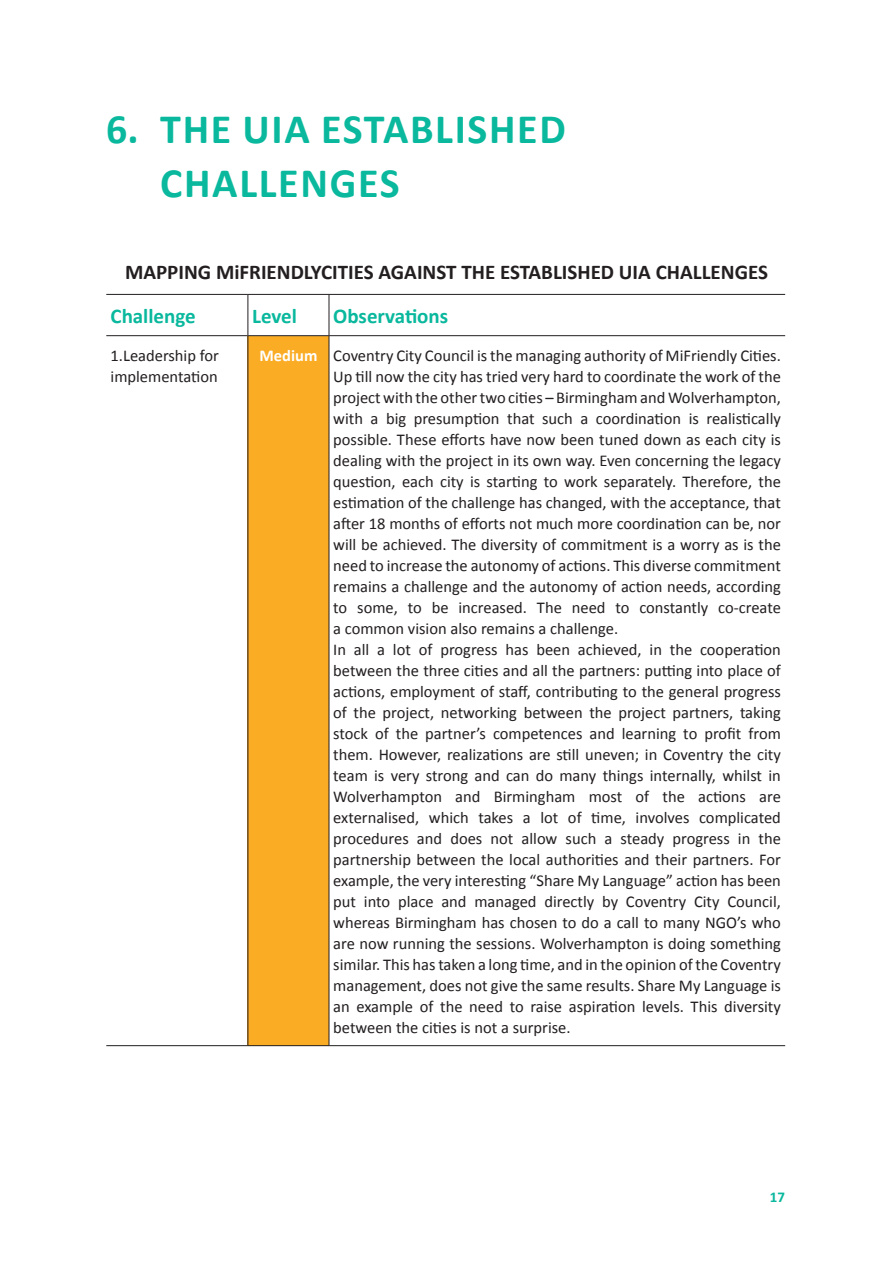
<style>
.page{position:relative;width:893px;height:1263px;background:#fff}
.page>*{position:absolute;margin:0;border:0;box-sizing:border-box;transform-origin:0 0}
.t1{font:700 42px/54px "Calibri";letter-spacing:.04em;color:#09b89d}
.TableTitle{font:700 21px "Calibri";color:#231f20}
.TableColumnHead{font:700 21px "Calibri";color:#09b89d}
.TableText{font:16.5px/21px "Calibri";color:#231f20;text-align:justify}
.Table_middle_column{font:700 16.5px "Calibri";color:#fff}
.t2{font:700 15px "Calibri";color:#09b89d}
</style>
<div class="page">
<div style="left:248px;top:336px;width:81px;height:710px;background:#faac25"></div>
<hr style="left:248px;top:294px;width:81px;height:1px;background:#231f20">
<hr style="left:329px;top:294px;width:456px;height:1px;background:#231f20">
<hr style="left:329px;top:295px;width:1px;height:40px;background:#231f20">
<hr style="left:106px;top:335px;width:142px;height:1px;background:#231f20">
<hr style="left:248px;top:335px;width:81px;height:1px;background:#231f20">
<hr style="left:329px;top:335px;width:456px;height:1px;background:#231f20">
<hr style="left:329px;top:336px;width:1px;height:709px;background:#231f20">
<hr style="left:106px;top:1045px;width:142px;height:1px;background:#231f20">
<hr style="left:248px;top:1045px;width:81px;height:1px;background:#231f20">
<hr style="left:329px;top:1045px;width:456px;height:1px;background:#231f20">
<hr style="left:248px;top:295px;width:1px;height:40px;background:#231f20">
<hr style="left:248px;top:336px;width:1px;height:709px;background:#231f20">
<hr style="left:106px;top:294px;width:142px;height:1px;background:#231f20">
<h1 class="t1" style="left:160px;top:100px;width:407px;text-indent:-54px">6. THE UIA ESTABLISHED<br>CHALLENGES</h1>
<p class="TableTitle" style="left:125px;top:257px;width:644px">MAPPING MiFRIENDLYCITIES AGAINST THE ESTABLISHED UIA CHALLENGES</p>
<p class="TableColumnHead" style="left:111px;top:301px;width:87px">Challenge</p>
<p class="TableColumnHead" style="left:252px;top:301px;width:46px">Level</p>
<p class="TableColumnHead" style="left:333px;top:301px;width:117px">Observations</p>
<p class="TableText" style="left:111px;top:345px;width:110px">1.Leadership for implementation</p>
<p class="Table_middle_column" style="left:259px;top:344px;width:59px">Medium</p>
<p class="TableText" style="left:333px;top:345px;width:449px">Coventry City Council is the managing authority of MiFriendly Cities.<br>Up till now the city has tried very hard to coordinate the work of the project with the othertwo cities – Birminghamand Wolverhampton, with a big presumption that such a coordination is realistically possible. These efforts have now been tuned down as each city is dealing with the project in its own way. Even concerning the legacy question, each city is starting to work separately. Therefore, the estimation of the challenge has changed, with the acceptance, that after 18 months of efforts not much more coordination can be, nor will be achieved. The diversity of commitment is a worry as is the need to increase the autonomy of actions. This diverse commitment remains a challenge and the autonomy of action needs, according to some, to be increased. The need to constantly co-create a common vision also remains a challenge.</p>
<p class="TableText" style="left:333px;top:639px;width:449px">In all a lot of progress has been achieved, in the cooperation between the three cities and all the partners: putting into place of actions, employment of staff, contributing to the general progress of the project, networking between the project partners, taking stock of the partner’s competences and learning to profit from them. However, realizations are still uneven; in Coventry the city team is very strong and can do many things internally, whilst in Wolverhampton and Birmingham most of the actions are externalised, which takes a lot of time, involves complicated procedures and does not allow such a steady progress in the partnership between the local authorities and their partners. For example, the very interesting “Share My Language” action has been put into place and managed directly by Coventry City Council, whereas Birmingham has chosen to do a call to many NGO’s who are now running the sessions. Wolverhampton is doing something similar. This has taken a long time, and in the opinion of the Coventry management, does not give the same results. Share My Language is an example of the need to raise aspiration levels. This diversity between the cities is not a surprise.</p>
<p class="t2" style="left:770px;top:1186px;width:17px">17</p>
</div>
